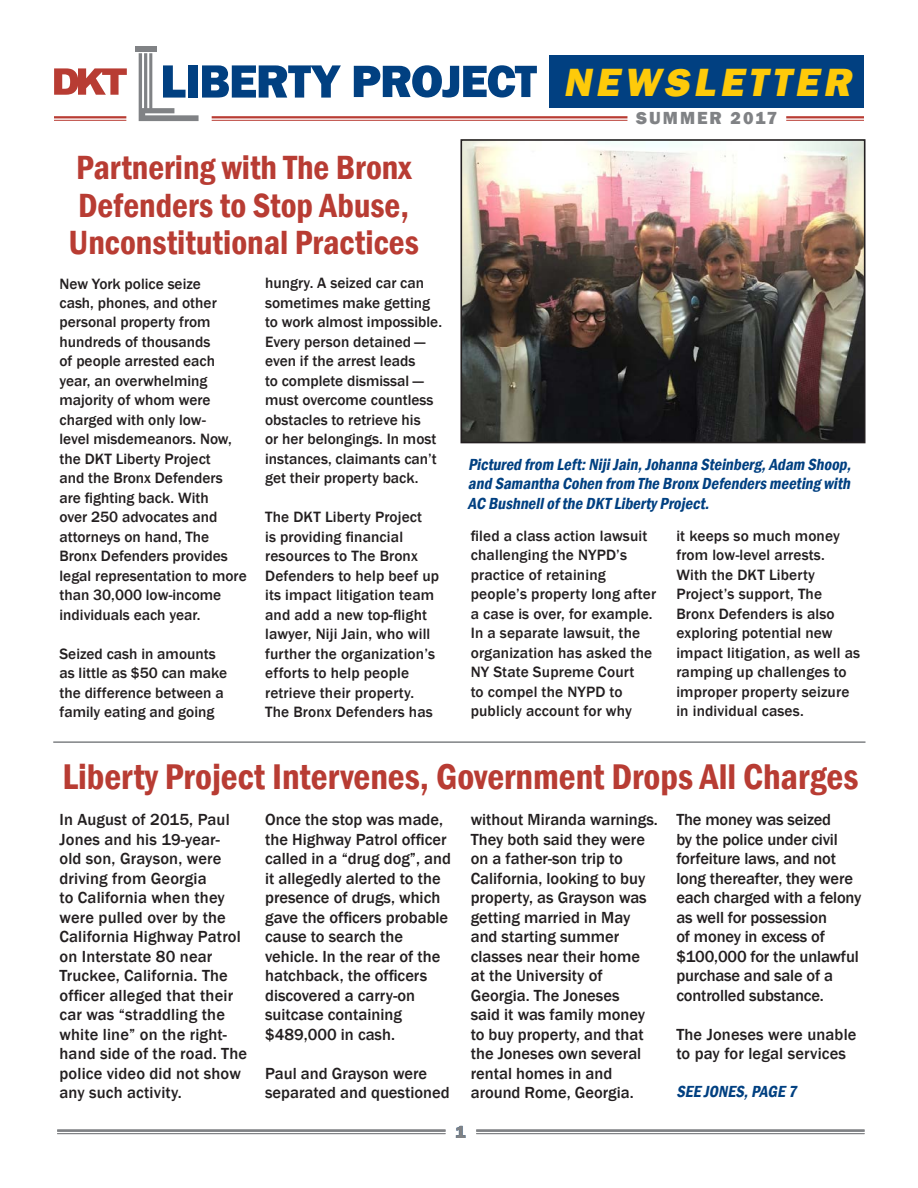
<style>
.page{position:relative;width:918px;height:1188px;background:#fff}
.page>*{position:absolute;margin:0;border:0;box-sizing:border-box;transform-origin:0 0}
.t1{font:italic 800 40.5px "Franklin Gothic";color:#feca0a}
.t2{font:600 condensed 36.75px "Franklin Gothic";color:#b83c33}
.t3{font:600 condensed 34.5px/37.5px "Franklin Gothic";color:#b83c33}
.t4{font:800 18px "Franklin Gothic";letter-spacing:.11em;color:#808285}
.t5{font:500 16.5px/19.5px "Franklin Gothic";color:#231f20}
.t6{font:italic 600 condensed 16.5px/19.5px "Franklin Gothic";color:#014081;text-align:justify}
.t7{font:500 15.3px/19.5px "Franklin Gothic";color:#231f20}
</style>
<div class="page">
<svg style="left:354px;top:65px;width:183px;height:33px"></svg>
<svg style="left:54px;top:68px;width:73px;height:27px"></svg>
<div style="left:135px;top:46px;width:21px;height:5px;background:#808285"></div>
<svg style="left:139px;top:53px;width:202px;height:68px"></svg>
<div style="left:550px;top:55px;width:314px;height:53px;background:#014081"></div>
<img style="left:464px;top:142px;width:399px;height:298px">
<div style="left:461px;top:139px;width:405px;height:304px;border:2px solid #231f20"></div>
<hr style="left:212px;top:116px;width:415px;height:2px;background:#b83c33">
<hr style="left:212px;top:120px;width:415px;height:1px;background:#b83c33">
<hr style="left:786px;top:116px;width:78px;height:2px;background:#b83c33">
<hr style="left:786px;top:120px;width:78px;height:1px;background:#b83c33">
<hr style="left:54px;top:116px;width:72px;height:2px;background:#b83c33">
<hr style="left:54px;top:120px;width:72px;height:1px;background:#b83c33">
<hr style="left:53px;top:741px;width:813px;height:2px;background:#808285">
<hr style="left:57px;top:1130px;width:388px;height:2px;background:#808285">
<hr style="left:57px;top:1133px;width:388px;height:1px;background:#808285">
<hr style="left:476px;top:1130px;width:389px;height:2px;background:#808285">
<hr style="left:476px;top:1133px;width:389px;height:1px;background:#808285">
<p class="t3" style="left:68px;top:149px;width:352px">Partnering with The Bronx<br>Defenders to Stop Abuse,<br>Unconstitutional Practices</p>
<p class="t7" style="left:60px;top:274px;width:189px">New York police seize<br>cash, phones, and other personal property from hundreds of thousands<br>of people arrested each year, an overwhelming majority of whom were charged with only low-<br>level misdemeanors. Now, the DKT Liberty Project<br>and the Bronx Defenders are fighting back. With<br>over 250 advocates and attorneys on hand, The<br>Bronx Defenders provides legal representation to more than 30,000 low-income individuals each year.</p>
<p class="t7" style="left:60px;top:644px;width:169px">Seized cash in amounts as little as $50 can make the difference between a family eating and going</p>
<p class="t7" style="left:265px;top:274px;width:178px">hungry. A seized car can sometimes make getting to work almost impossible.<br>Every person detained — even if the arrest leads<br>to complete dismissal — must overcome countless obstacles to retrieve his<br>or her belongings. In most instances, claimants can’t get their property back.</p>
<p class="t7" style="left:265px;top:508px;width:176px">The DKT Liberty Project<br>is providing financial resources to The Bronx<br>Defenders to help beef up its impact litigation team and add a new top-flight lawyer, Niji Jain, who will further the organization’s efforts to help people retrieve their property.<br>The Bronx Defenders has</p>
<p class="t1" style="left:563px;top:56px;width:298px">NEWSLETTER</p>
<p class="t4" style="left:636px;top:107px;width:143px">SUMMER 2017</p>
<p class="t6" style="left:468px;top:454px;width:388px">Pictured from Left:NijiJain,Johanna Steinberg,Adam Shoop, and Samantha Cohen from The BronxDefendersmeeting with AC Bushnellofthe DKTLibertyProject.</p>
<p class="t7" style="left:471px;top:526px;width:187px">filed a class action lawsuit challenging the NYPD’s practice of retaining people’s property long after a case is over, for example.<br>In a separate lawsuit, the organization has asked the<br>NY State Supreme Court<br>to compel the NYPD to publicly account for why</p>
<p class="t7" style="left:676px;top:526px;width:185px">it keeps so much money from low-level arrests.<br>With the DKT Liberty<br>Project’s support, The<br>Bronx Defenders is also exploring potential new impact litigation, as well as ramping up challenges to improper property seizure in individual cases.</p>
<p class="t2" style="left:62px;top:752px;width:798px">Liberty Project Intervenes, Government Drops All Charges</p>
<p class="t5" style="left:60px;top:810px;width:189px">In August of 2015, Paul<br>Jones and his 19-year-<br>old son, Grayson, were driving from Georgia<br>to California when they were pulled over by the<br>California Highway Patrol on Interstate 80 near<br>Truckee, California. The officer alleged that their car was “straddling the white line” on the right&shy;hand side of the road. The police video did not show any such activity.</p>
<p class="t5" style="left:265px;top:810px;width:187px">Once the stop was made, the Highway Patrol officer called in a “drug dog”, and it allegedly alerted to the presence of drugs, which gave the officers probable cause to search the vehicle. In the rear of the hatchback, the officers discovered a carry-on suitcase containing $489,000 in cash.</p>
<p class="t5" style="left:265px;top:1064px;width:186px">Paul and Grayson were separated and questioned</p>
<p class="t5" style="left:471px;top:810px;width:189px">without Miranda warnings.<br>They both said they were on a father-son trip to<br>California, looking to buy property, as Grayson was getting married in May and starting summer classes near their home at the University of<br>Georgia. The Joneses<br>said it was family money to buy property, and that the Joneses own several rental homes in and around Rome, Georgia.</p>
<p class="t5" style="left:676px;top:810px;width:186px">The money was seized<br>by the police under civil forfeiture laws, and not long thereafter, they were each charged with a felony as well for possession<br>of money in excess of $100,000 for the unlawful purchase and sale of a controlled substance.</p>
<p class="t5" style="left:676px;top:1025px;width:182px">The Joneses were unable to pay for legal services</p>
<p class="t6" style="left:676px;top:1082px;width:125px">SEE JONES,PAGE 7</p>
<p class="t4" style="left:455px;top:1120px;width:12px">1</p>
</div>
